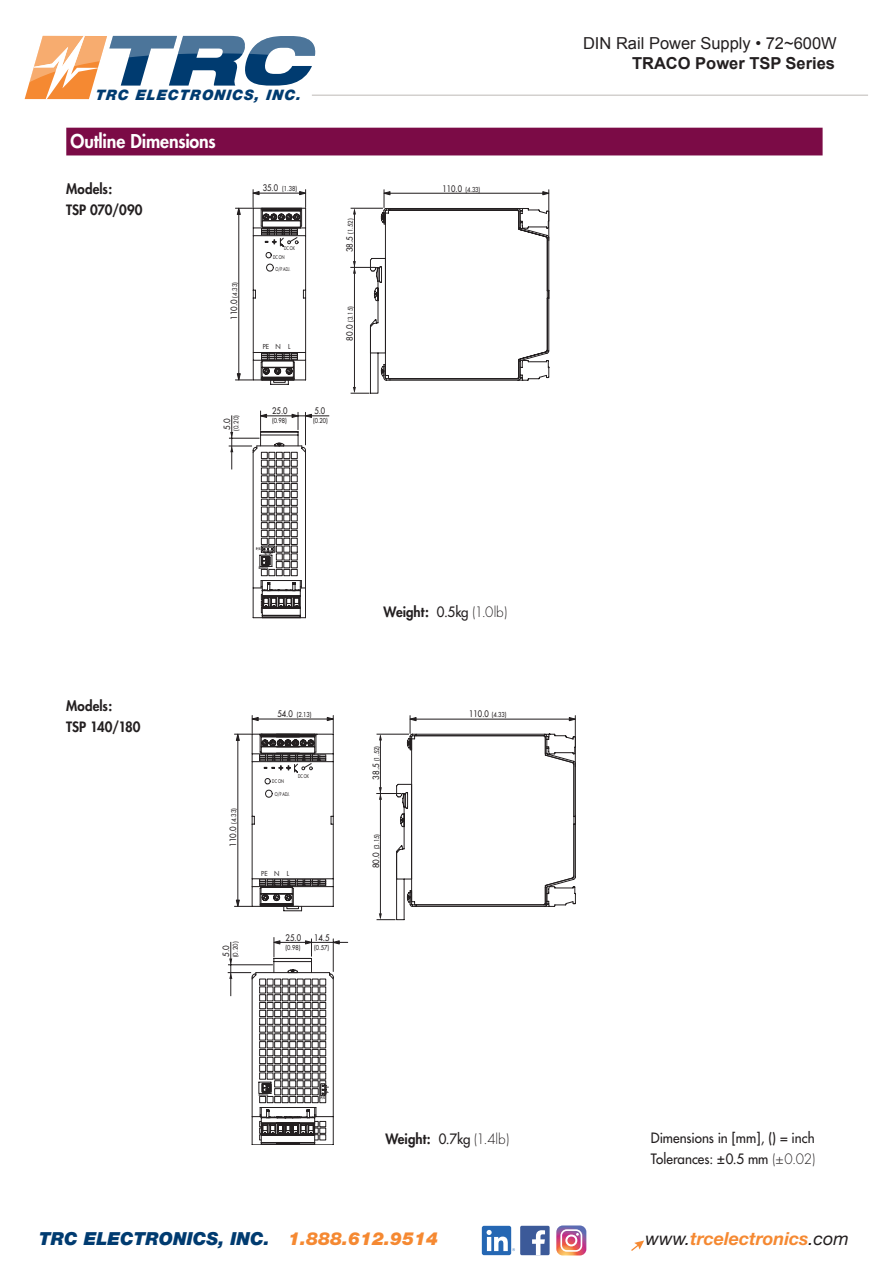
<style>
.page{position:relative;width:891px;height:1269px;background:#fff}
.page>*{position:absolute;margin:0;border:0;box-sizing:border-box;transform-origin:0 0}
.t1{font:800 18.6px "Futura";letter-spacing:-.01em;color:#fff;scale:.96 1}
.t2{font:italic 900 18px "Helvetica Neue LT Std";color:#003b70}
.t3{font:italic 700 18px "Helvetica Neue LT Std";color:#f58932}
.t4{font:16.5px "Arial";color:#231f20}
.t5{font:700 16.5px "Arial";color:#231f20}
.t6{font:italic 900 14.4px "Helvetica Neue LT Std";letter-spacing:.07em;color:#003b70}
.t7{font:800 13.95px/20.9px "Futura";color:#231f20;scale:.96 1}
.t8{font:13.95px/20.9px "Futura";color:#231f20;scale:.96 1}
.t9{font:8.85px "Futura";color:#231f20;scale:.86 1}
.t10{font:8.55px "Futura";color:#231f20;scale:.94 1}
.t11{font:8.4px "Futura";color:#231f20;scale:.94 1}
.t12{font:6.75px "Futura";color:#231f20;scale:.96 1}
.t13{font:6.6px "Futura";color:#231f20;scale:.86 1}
.t14{font:6.6px "Futura";color:#231f20;scale:.96 1}
.t15{font:6.3px "Futura";color:#231f20;scale:.94 1}
.t16{font:4.95px "Futura";color:#231f20;scale:.72 1}
.t17{font:700 3.3px "Futura";color:#231f20;scale:.72 1}
.t18{font:700 3.15px "Futura";color:#231f20;scale:.78 1}
.s1{font-size:8.4px}
.s2{font-size:8.85px}
.s3{font-weight:400}
.s4{font-weight:300}
.s5{font-size:8.55px}
.s6{color:#f58932}
.s7{font-weight:400;color:#231f20}
</style>
<div class="page">
<hr style="left:312px;top:94px;width:556px;height:2px;background:#d3d0ce">
<svg style="left:24px;top:35px;width:294px;height:65px"></svg>
<svg style="left:631px;top:1240px;width:13px;height:11px"></svg>
<div style="left:520px;top:1226px;width:30px;height:29px;background:#3c5a99;border-radius:2px"></div>
<svg style="left:532px;top:1230px;width:13px;height:25px"></svg>
<div style="left:482px;top:1226px;width:29px;height:29px;background:#2567b3;border-radius:2px"></div>
<svg style="left:487px;top:1230px;width:28px;height:21px"></svg>
<svg style="left:556px;top:1225px;width:30px;height:30px"></svg>
<div style="left:66px;top:128px;width:757px;height:27px;background:#7b0b46"></div>
<hr style="left:549px;top:190px;width:1px;height:51px;background:#231f20">
<hr style="left:385px;top:193px;width:162px;height:1px;background:#231f20">
<svg style="left:542px;top:191px;width:7px;height:4px"></svg>
<svg style="left:253px;top:208px;width:296px;height:410px"></svg>
<svg style="left:260px;top:607px;width:126px;height:11px"></svg>
<svg style="left:229px;top:190px;width:161px;height:417px"></svg>
<hr style="left:575px;top:716px;width:1px;height:51px;background:#231f20">
<hr style="left:411px;top:719px;width:162px;height:1px;background:#231f20">
<svg style="left:410px;top:716px;width:6px;height:18px"></svg>
<svg style="left:569px;top:717px;width:7px;height:4px"></svg>
<hr style="left:231px;top:942px;width:1px;height:54px;background:#231f20">
<hr style="left:228px;top:965px;width:45px;height:1px;background:#231f20">
<svg style="left:229px;top:959px;width:3px;height:6px"></svg>
<svg style="left:228px;top:972px;width:23px;height:7px"></svg>
<svg style="left:412px;top:734px;width:164px;height:173px"></svg>
<svg style="left:376px;top:734px;width:171px;height:171px"></svg>
<svg style="left:234px;top:716px;width:100px;height:191px"></svg>
<svg style="left:252px;top:735px;width:160px;height:410px"></svg>
<p class="t6" style="left:95px;top:86px;width:209px">TRC ELECTRONICS, INC.</p>
<p class="t1" style="left:70px;top:129px;width:153px">Outline Dimensions</p>
<p class="t7" style="left:66px;top:179px;width:81px">Models:<br>TSP 070/090</p>
<p class="t9" style="left:263px;top:183px;width:19px">35.0</p>
<p class="t13" style="left:282px;top:185px;width:19px">(1.38)</p>
<p class="t16" style="left:284px;top:245px;width:17px">DC OK</p>
<p class="t15" style="left:231px;top:298px;width:18px;rotate:-90deg">(4.33)</p>
<p class="t11" style="left:229px;top:320px;width:23px;rotate:-90deg">110.0</p>
<p class="t16" style="left:273px;top:254px;width:18px">DC ON</p>
<p class="t16" style="left:275px;top:266px;width:22px">O/P ADJ.</p>
<p class="t14" style="left:263px;top:343px;width:31px">PE N L</p>
<p class="t15" style="left:347px;top:252px;width:37px;rotate:-90deg"><span class="s1">38.5</span> (1.52)</p>
<p class="t15" style="left:347px;top:341px;width:38px;rotate:-90deg"><span class="s1">80.0</span> (3.15)</p>
<p class="t11" style="left:222px;top:430px;width:14px;rotate:-90deg">5.0</p>
<p class="t15" style="left:232px;top:431px;width:18px;rotate:-90deg">(0.20)</p>
<p class="t9" style="left:272px;top:405px;width:19px">25.0</p>
<p class="t13" style="left:272px;top:416px;width:19px">(0.98)</p>
<p class="t9" style="left:314px;top:405px;width:14px">5.0</p>
<p class="t13" style="left:313px;top:416px;width:19px">(0.20)</p>
<p class="t13" style="left:442px;top:185px;width:46px"><span class="s2">110.0</span> (4.33)</p>
<p class="t7" style="left:66px;top:696px;width:79px">Models:<br>TSP 140/180</p>
<p class="t17" style="left:256px;top:547px;width:8px">P/S</p>
<p class="t17" style="left:265px;top:552px;width:10px">S P</p>
<p class="t17" style="left:259px;top:566px;width:15px">Remote</p>
<p class="t15" style="left:230px;top:824px;width:18px;rotate:-90deg">(4.33)</p>
<p class="t10" style="left:228px;top:847px;width:23px;rotate:-90deg">110.0</p>
<p class="t9" style="left:277px;top:709px;width:19px">54.0</p>
<p class="t13" style="left:297px;top:711px;width:19px">(2.13)</p>
<p class="t16" style="left:272px;top:778px;width:18px">DC ON</p>
<p class="t16" style="left:275px;top:791px;width:22px">O/P ADJ.</p>
<p class="t16" style="left:298px;top:773px;width:17px">DC OK</p>
<p class="t12" style="left:261px;top:869px;width:31px">PE N L</p>
<p class="t10" style="left:221px;top:957px;width:14px;rotate:-90deg">5.0</p>
<p class="t15" style="left:231px;top:957px;width:18px;rotate:-90deg">(0.20)</p>
<p class="t9" style="left:286px;top:932px;width:19px">25.0</p>
<p class="t13" style="left:285px;top:943px;width:19px">(0.98)</p>
<p class="t9" style="left:314px;top:932px;width:19px">14.5</p>
<p class="t13" style="left:314px;top:943px;width:19px">(0.57)</p>
<p class="t7" style="left:384px;top:601px;width:130px">Weight: <span class="s3">0.5kg</span> <span class="s4">(1.0lb)</span></p>
<p class="t15" style="left:373px;top:780px;width:37px;rotate:-90deg"><span class="s5">38.5</span> (1.52)</p>
<p class="t15" style="left:373px;top:868px;width:38px;rotate:-90deg"><span class="s5">80.0</span> (3.15)</p>
<p class="t13" style="left:469px;top:711px;width:45px"><span class="s2">110.0</span> (4.33)</p>
<p class="t17" style="left:259px;top:1093px;width:15px">Remote</p>
<p class="t18" style="left:325px;top:1088px;width:3px;rotate:-90deg">S</p>
<p class="t18" style="left:325px;top:1093px;width:4px;rotate:-90deg">P</p>
<p class="t17" style="left:321px;top:1095px;width:8px">P/S</p>
<p class="t7" style="left:385px;top:1128px;width:131px">Weight: <span class="s3">0.7kg</span> <span class="s4">(1.4lb)</span></p>
<p class="t4" style="left:583px;top:33px;width:255px">DIN Rail Power Supply • 72~600W</p>
<p class="t5" style="left:632px;top:52px;width:205px">TRACO Power TSP Series</p>
<p class="t8" style="left:651px;top:1128px;width:173px">Dimensions in [mm], () = inch<br>Tolerances: ±0.5 mm <span class="s4">(±0.02)</span></p>
<p class="t2" style="left:39px;top:1227px;width:401px">TRC ELECTRONICS, INC. <span class="s6">1.888.612.9514</span></p>
<p class="t3" style="left:645px;top:1227px;width:205px"><span class="s7">www.</span>trcelectronics<span class="s7">.com</span></p>
</div>
